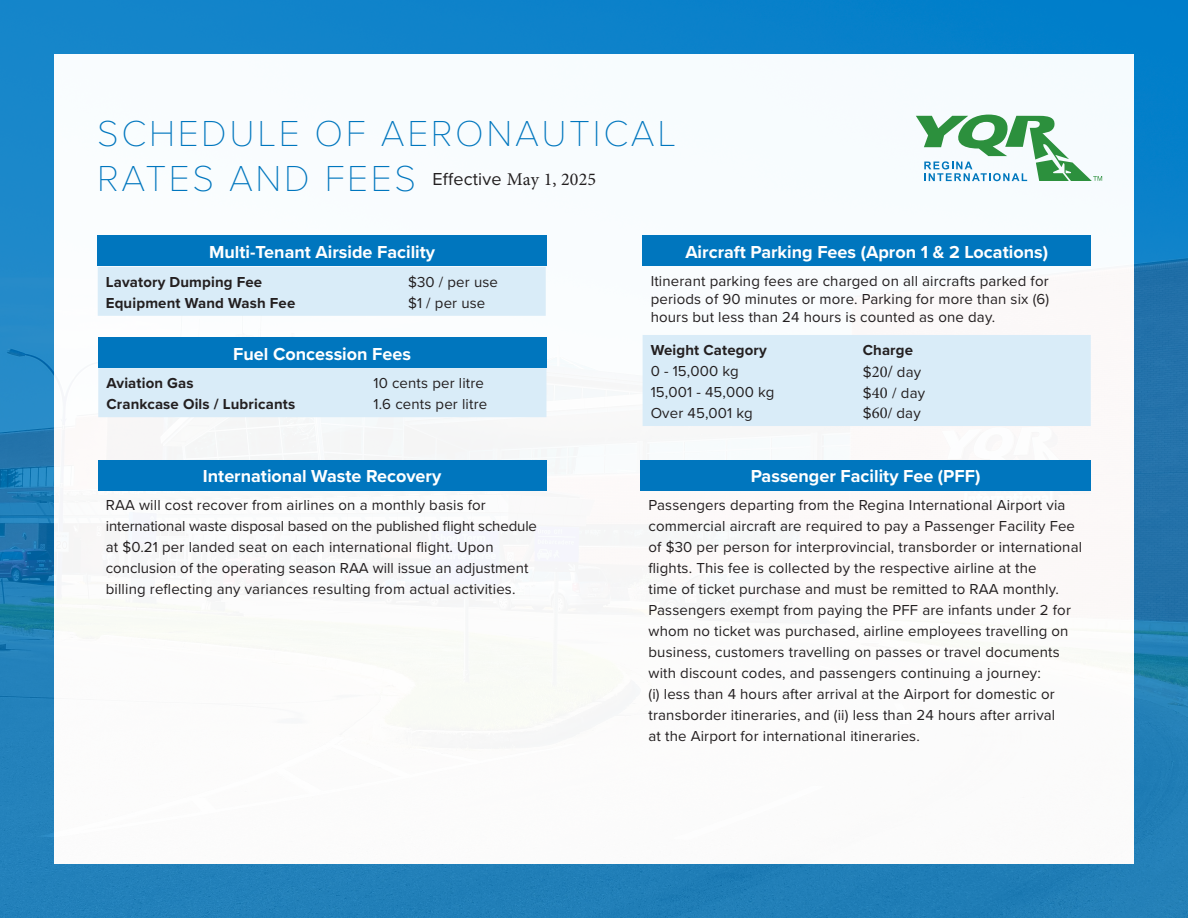
<style>
.page{position:relative;width:1188px;height:918px;background:#fff}
.page>*{position:absolute;margin:0;border:0;box-sizing:border-box;transform-origin:0 0}
.Paragraph_-_no_hyphe{font:100 37.5px/45px "Proxima Nova T";letter-spacing:.07em;color:#0076be}
._3__subtitle{font:700 18px "Proxima Nova";color:#fff}
.Paragraph_-_no_hyphe-2{font:15px/21px "Proxima Nova";letter-spacing:.01em;color:#231f20}
.Paragraph_-_no_hyphe-3{font:700 15px/21px "Proxima Nova";letter-spacing:.01em;color:#231f20}
.s1{font-weight:700}
.s2{font-family:"Minion Pro";font-size:16.5px}
.s3{font-size:16.5px}
</style>
<div class="page">
<img style="left:0;top:0;width:1188px;height:918px">
<img style="left:54px;top:54px;width:1080px;height:810px">
<svg style="left:916px;top:114px;width:186px;height:67px"></svg>
<div style="left:98px;top:460px;width:448px;height:30px;background:#0076be"></div>
<div style="left:640px;top:460px;width:451px;height:30px;background:#0076be"></div>
<div style="left:98px;top:337px;width:448px;height:31px;background:#0076be"></div>
<div style="left:98px;top:368px;width:448px;height:49px;background:#d9ecf8"></div>
<div style="left:97px;top:235px;width:450px;height:31px;background:#0076be"></div>
<div style="left:98px;top:267px;width:448px;height:49px;background:#d9ecf8"></div>
<div style="left:643px;top:235px;width:448px;height:31px;background:#0076be"></div>
<div style="left:643px;top:335px;width:448px;height:91px;background:#d9ecf8"></div>
<p class="Paragraph_-_no_hyphe" style="left:97px;top:109px;width:580px">SCHEDULE OF AERONAUTICAL<br>RATES AND FEES <sup>Effective</sup> <sup>May</sup> <sup>1,</sup> <sup>2025</sup></p>
<p class="_3__subtitle" style="left:209px;top:238px;width:227px">Multi-Tenant Airside Facility</p>
<p class="Paragraph_-_no_hyphe-3" style="left:106px;top:271px;width:191px">Lavatory Dumping Fee<br>Equipment Wand Wash Fee</p>
<p class="Paragraph_-_no_hyphe-2" style="left:408px;top:271px;width:91px">$30 / per use $1 / per use</p>
<p class="_3__subtitle" style="left:233px;top:340px;width:179px">Fuel Concession Fees</p>
<p class="Paragraph_-_no_hyphe-3" style="left:106px;top:372px;width:190px">Aviation Gas<br>Crankcase Oils / Lubricants</p>
<p class="Paragraph_-_no_hyphe-2" style="left:373px;top:372px;width:115px">10 cents per litre<br>1.6 cents per litre</p>
<p class="_3__subtitle" style="left:203px;top:463px;width:240px">International Waste Recovery</p>
<p class="Paragraph_-_no_hyphe-2" style="left:106px;top:494px;width:433px">RAA will cost recover from airlines on a monthly basis for international waste disposal based on the published flight schedule at $0.21 per landed seat on each international flight. Upon conclusion of the operating season RAA will issue an adjustment billing reflecting any variances resulting from actual activities.</p>
<p class="_3__subtitle" style="left:685px;top:238px;width:364px">Aircraft Parking Fees (Apron 1 &amp; 2 Locations)</p>
<p class="Paragraph_-_no_hyphe-2" style="left:651px;top:271px;width:400px;line-height:18px;text-align:justify">Itinerant parking fees are charged on all aircrafts parked for periods of 90 minutes or more. Parking for more than six (6) hours but less than 24 hours is counted as one day.</p>
<p class="Paragraph_-_no_hyphe-2" style="left:651px;top:339px;width:125px"><span class="s1">Weight Category<br></span>0 - 15,000 kg<br>15,001 - 45,000 kg<br>Over 45,001 kg</p>
<p class="Paragraph_-_no_hyphe-2" style="left:863px;top:339px;width:64px"><span class="s1">Charge </span>$<span class="s2">20</span><span class="s3">/</span> day $<span class="s2">40</span> / day $<span class="s2">60</span>/ day</p>
<p class="_3__subtitle" style="left:751px;top:463px;width:231px">Passenger Facility Fee (PFF)</p>
<p class="Paragraph_-_no_hyphe-2" style="left:649px;top:494px;width:435px">Passengers departing from the Regina International Airport via commercial aircraft are required to pay a Passenger Facility Fee of $30 per person for interprovincial, transborder or international flights. This fee is collected by the respective airline at the<br>time of ticket purchase and must be remitted to RAA monthly.<br>Passengers exempt from paying the PFF are infants under 2 for whom no ticket was purchased, airline employees travelling on business, customers travelling on passes or travel documents with discount codes, and passengers continuing a journey:<br>(i) less than 4 hours after arrival at the Airport for domestic or transborder itineraries, and (ii) less than 24 hours after arrival<br>at the Airport for international itineraries.</p>
</div>
